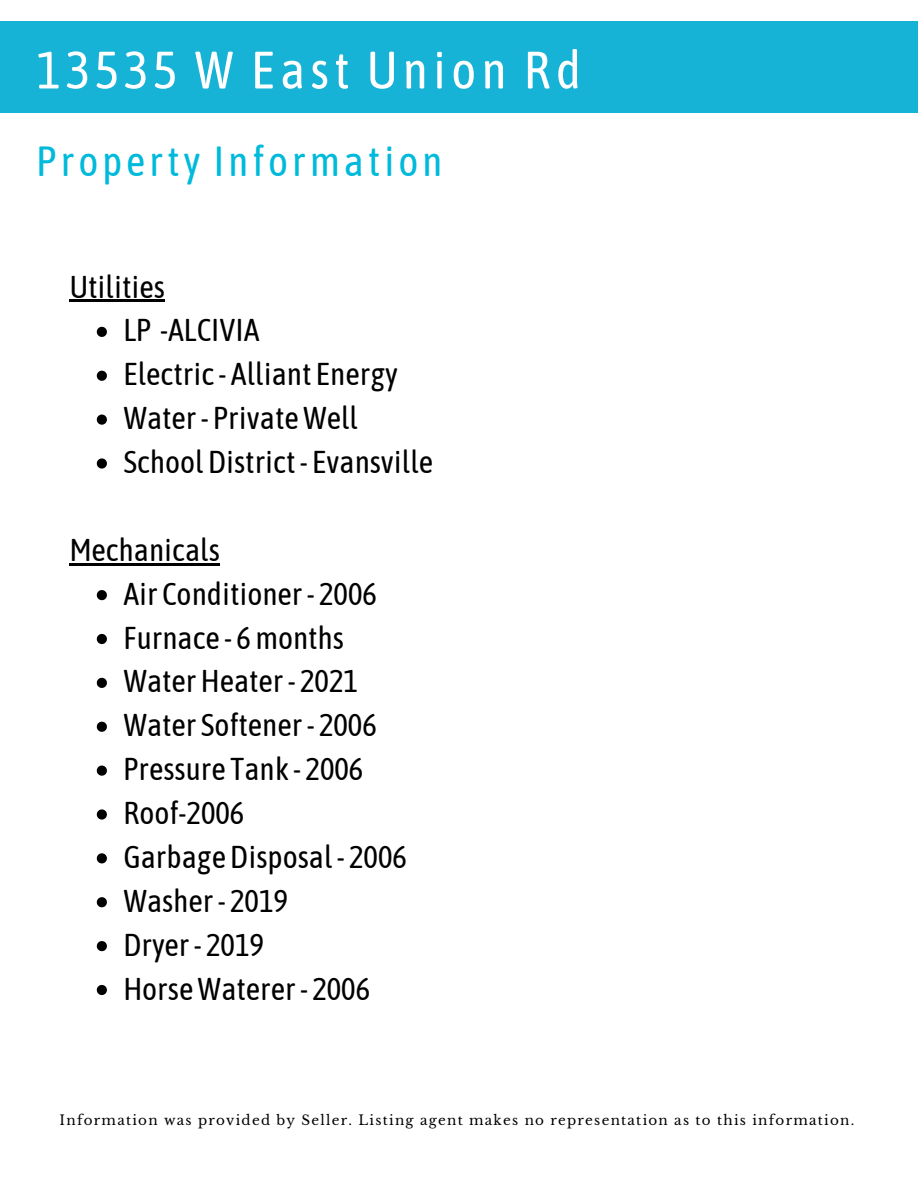
<style>
.page{position:relative;width:918px;height:1188px;background:#fff}
.page>*{position:absolute;margin:0;border:0;box-sizing:border-box;transform-origin:0 0}
.t1{font:52.5px "Asap Condensed";letter-spacing:.095em;color:#fff}
.t2{font:42px "Asap Condensed";letter-spacing:.09em;color:#00badb}
.t3{font:31.5px "Asap Condensed";color:#000}
.t4{font:13.5px "Libre Baskerville";letter-spacing:.095em;color:#000}
</style>
<div class="page">
<div style="left:0;top:21px;width:918px;height:92px;background:#16b3d6"></div>
<svg style="left:97px;top:327px;width:10px;height:10px"></svg>
<svg style="left:97px;top:371px;width:10px;height:10px"></svg>
<svg style="left:97px;top:415px;width:10px;height:10px"></svg>
<svg style="left:97px;top:458px;width:10px;height:11px"></svg>
<svg style="left:97px;top:590px;width:10px;height:10px"></svg>
<svg style="left:97px;top:634px;width:10px;height:10px"></svg>
<svg style="left:97px;top:678px;width:10px;height:10px"></svg>
<svg style="left:97px;top:722px;width:10px;height:10px"></svg>
<svg style="left:97px;top:766px;width:10px;height:10px"></svg>
<svg style="left:97px;top:809px;width:10px;height:11px"></svg>
<svg style="left:97px;top:853px;width:10px;height:10px"></svg>
<svg style="left:97px;top:897px;width:10px;height:10px"></svg>
<svg style="left:97px;top:941px;width:10px;height:10px"></svg>
<svg style="left:97px;top:985px;width:10px;height:10px"></svg>
<hr style="left:70px;top:300px;width:95px;height:2px;background:#000">
<hr style="left:70px;top:563px;width:150px;height:2px;background:#000">
<p class="t1" style="left:36px;top:39px;width:546px">13535 W East Union Rd</p>
<p class="t2" style="left:36px;top:136px;width:408px">Property Information</p>
<p class="t3" style="left:70px;top:268px;width:97px">Utilities</p>
<p class="t3" style="left:123px;top:312px;width:138px">LP -ALCIVIA</p>
<p class="t3" style="left:123px;top:356px;width:276px">Electric - Alliant Energy</p>
<p class="t3" style="left:123px;top:400px;width:236px">Water- PrivateWell</p>
<p class="t3" style="left:123px;top:444px;width:311px">SchoolDistrict- Evansville</p>
<p class="t3" style="left:70px;top:531px;width:152px">Mechanicals</p>
<p class="t3" style="left:123px;top:575px;width:255px">Air Conditioner- 2006</p>
<p class="t3" style="left:123px;top:619px;width:222px">Furnace - 6months</p>
<p class="t3" style="left:123px;top:663px;width:236px">WaterHeater- 2021</p>
<p class="t3" style="left:123px;top:707px;width:255px">Water Softener- 2006</p>
<p class="t3" style="left:123px;top:751px;width:242px">Pressure Tank - 2006</p>
<p class="t3" style="left:123px;top:795px;width:123px">Roof-2006</p>
<p class="t3" style="left:123px;top:839px;width:285px">GarbageDisposal - 2006</p>
<p class="t3" style="left:123px;top:882px;width:166px">Washer- 2019</p>
<p class="t3" style="left:123px;top:926px;width:142px">Dryer- 2019</p>
<p class="t3" style="left:123px;top:970px;width:248px">HorseWaterer- 2006</p>
<p class="t4" style="left:60px;top:1112px;width:796px">Information was provided by Seller. Listing agent makes no representation as to this information.</p>
</div>
